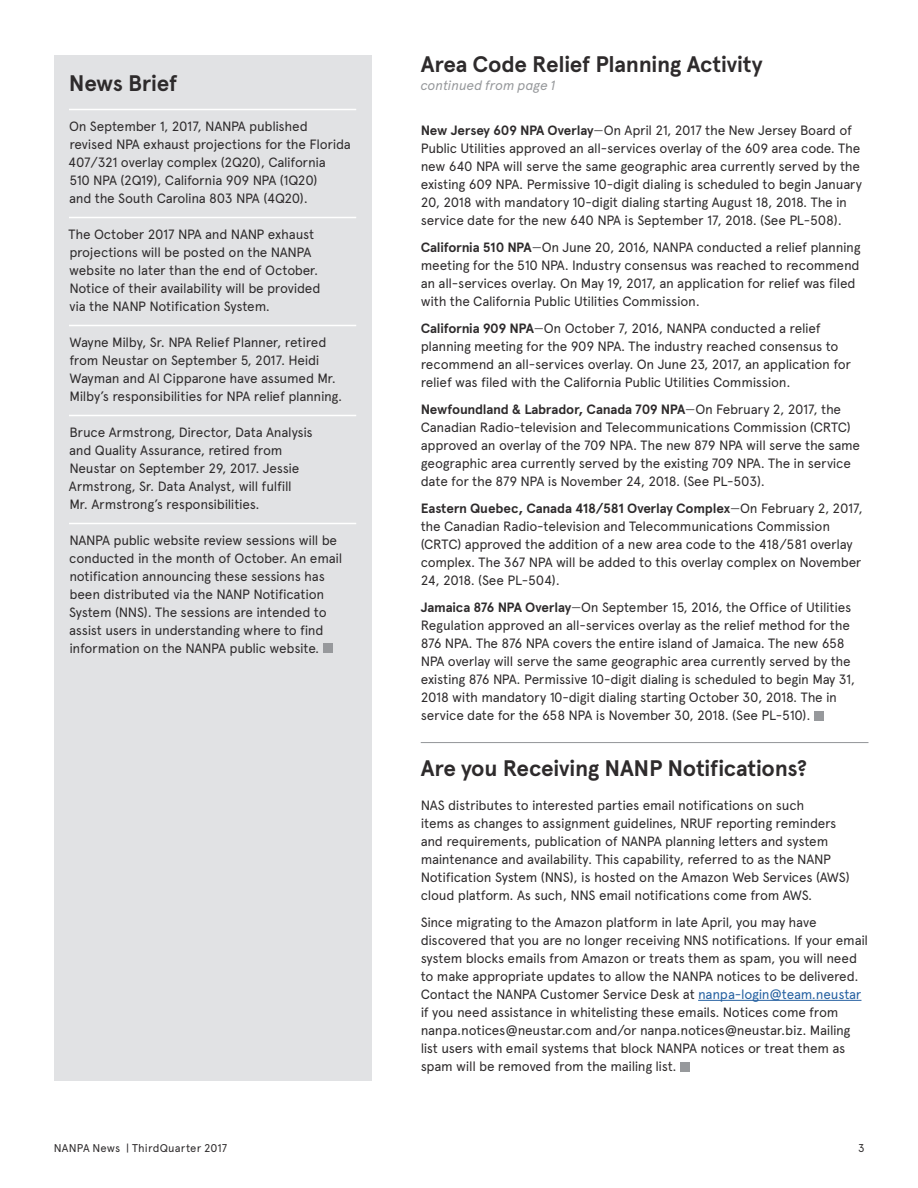
<style>
.page{position:relative;width:918px;height:1188px;background:#fff}
.page>*{position:absolute;margin:0;border:0;box-sizing:border-box;transform-origin:0 0}
.cont__page_left{font:700 22.5px "Apercu Pro";letter-spacing:-.015em;color:#2e2b2c}
.Newa_Brief{font:700 22.5px "Apercu Pro";letter-spacing:-.015em;color:#2e2b2c}
.body{font:13.5px/18px "Apercu Pro";letter-spacing:-.02em;color:#2e2b2c}
.News-Brief-content{font:13.5px/18px "Apercu Pro";letter-spacing:-.02em;color:#2e2b2c}
.cont__page_left-2{font:italic 13.5px "Apercu Pro";letter-spacing:-.005em;color:#97999c}
.foot{font:11.25px "Apercu Pro";letter-spacing:.01em;color:#2e2b2c}
.s1{font-weight:700}
.s2{font-weight:300}
.s3{color:#2661a1}
</style>
<div class="page">
<div style="left:54px;top:55px;width:317px;height:1026px;background:#e1e2e4"></div>
<hr style="left:69px;top:109px;width:287px;height:1px;background:#fff">
<hr style="left:69px;top:217px;width:287px;height:1px;background:#fff">
<hr style="left:69px;top:325px;width:287px;height:1px;background:#fff">
<hr style="left:69px;top:415px;width:287px;height:1px;background:#fff">
<hr style="left:69px;top:523px;width:287px;height:1px;background:#fff">
<div style="left:323px;top:644px;width:9px;height:9px;background:#97999c"></div>
<div style="left:814px;top:711px;width:9px;height:10px;background:#97999c"></div>
<hr style="left:421px;top:742px;width:447px;height:1px;background:#939598">
<hr style="left:698px;top:1000px;width:163px;height:1px;background:#2661a1">
<div style="left:680px;top:1062px;width:10px;height:10px;background:#97999c"></div>
<p class="Newa_Brief" style="left:69px;top:66px;width:110px">News Brief</p>
<p class="News-Brief-content" style="left:68px;top:116px;width:284px">On September 1, 2017, NANPA published revised NPA exhaust projections for the Florida 407/321 overlay complex (2Q20), California<br>510 NPA (2Q19), California 909 NPA (1Q20)<br>and the South Carolina 803 NPA (4Q20).</p>
<p class="News-Brief-content" style="left:69px;top:224px;width:253px">The October 2017 NPA and NANP exhaust projections will be posted on the NANPA website no later than the end of October.<br>Notice of their availability will be provided via the NANP Notification System.</p>
<p class="News-Brief-content" style="left:69px;top:332px;width:274px">Wayne Milby, Sr. NPA Relief Planner, retired from Neustar on September 5, 2017. Heidi Wayman and Al Cipparone have assumed Mr.<br>Milby’s responsibilities for NPA relief planning.</p>
<p class="News-Brief-content" style="left:69px;top:422px;width:245px">Bruce Armstrong, Director, Data Analysis and Quality Assurance, retired from Neustar on September 29, 2017. Jessie Armstrong, Sr. Data Analyst, will fulfill Mr. Armstrong’s responsibilities.</p>
<p class="News-Brief-content" style="left:69px;top:530px;width:275px">NANPA public website review sessions will be conducted in the month of October. An email notification announcing these sessions has been distributed via the NANP Notification System (NNS). The sessions are intended to assist users in understanding where to find information on the NANPA public website.</p>
<p class="cont__page_left" style="left:421px;top:47px;width:343px">Area Code Relief Planning Activity</p>
<p class="cont__page_left-2" style="left:421px;top:75px;width:137px">continued from page 1</p>
<p class="body" style="left:421px;top:120px;width:443px"><span class="s1">New Jersey 609 NPA Overlay</span><span class="s2">—</span>On April 21, 2017 the New Jersey Board of Public Utilities approved an all-services overlay of the 609 area code. The new 640 NPA will serve the same geographic area currently served by the existing 609 NPA. Permissive 10-digit dialing is scheduled to begin January 20, 2018 with mandatory 10-digit dialing starting August 18, 2018. The in service date for the new 640 NPA is September 17, 2018. (See PL-508).</p>
<p class="body" style="left:421px;top:237px;width:441px"><span class="s1">California 510 NPA</span><span class="s2">—</span>On June 20, 2016, NANPA conducted a relief planning meeting for the 510 NPA. Industry consensus was reached to recommend an all-services overlay. On May 19, 2017, an application for relief was filed with the California Public Utilities Commission.</p>
<p class="body" style="left:421px;top:318px;width:432px"><span class="s1">California 909 NPA</span><span class="s2">—</span>On October 7, 2016, NANPA conducted a relief planning meeting for the 909 NPA. The industry reached consensus to recommend an all-services overlay. On June 23, 2017, an application for relief was filed with the California Public Utilities Commission.</p>
<p class="body" style="left:421px;top:399px;width:441px"><span class="s1">Newfoundland &amp; Labrador, Canada 709 NPA</span><span class="s2">—</span>On February 2, 2017, the Canadian Radio-television and Telecommunications Commission (CRTC) approved an overlay of the 709 NPA. The new 879 NPA will serve the same geographic area currently served by the existing 709 NPA. The in service date for the 879 NPA is November 24, 2018. (See PL-503).</p>
<p class="body" style="left:421px;top:498px;width:443px"><span class="s1">Eastern Quebec, Canada 418/581 Overlay Complex</span><span class="s2">—</span>On February 2, 2017, the Canadian Radio-television and Telecommunications Commission (CRTC) approved the addition of a new area code to the 418/581 overlay complex. The 367 NPA will be added to this overlay complex on November 24, 2018. (See PL-504).</p>
<p class="body" style="left:421px;top:597px;width:436px"><span class="s1">Jamaica 876 NPA Overlay</span><span class="s2">—</span>On September 15, 2016, the Office of Utilities Regulation approved an all-services overlay as the relief method for the 876 NPA. The 876 NPA covers the entire island of Jamaica. The new 658<br>NPA overlay will serve the same geographic area currently served by the existing 876 NPA. Permissive 10-digit dialing is scheduled to begin May 31, 2018 with mandatory 10-digit dialing starting October 30, 2018. The in service date for the 658 NPA is November 30, 2018. (See PL-510).</p>
<h1 class="cont__page_left" style="left:421px;top:752px;width:388px">Are you Receiving NANP Notifications?</h1>
<p class="body" style="left:421px;top:795px;width:430px">NAS distributes to interested parties email notifications on such<br>items as changes to assignment guidelines, NRUF reporting reminders and requirements, publication of NANPA planning letters and system maintenance and availability. This capability, referred to as the NANP Notification System (NNS), is hosted on the Amazon Web Services (AWS) cloud platform. As such, NNS email notifications come from AWS.</p>
<p class="body" style="left:421px;top:912px;width:449px">Since migrating to the Amazon platform in late April, you may have discovered that you are no longer receiving NNS notifications. If your email system blocks emails from Amazon or treats them as spam, you will need to make appropriate updates to allow the NANPA notices to be delivered.<br>Contact the NANPA Customer Service Desk at <span class="s3">nanpa-login@team.neustar </span>if you need assistance in whitelisting these emails. Notices come from nanpa.notices@neustar.com and/or nanpa.notices@neustar.biz. Mailing list users with email systems that block NANPA notices or treat them as spam will be removed from the mailing list.</p>
<p class="foot" style="left:54px;top:1140px;width:175px">NANPA News | ThirdQuarter 2017</p>
<p class="foot" style="left:858px;top:1140px;width:8px">3</p>
</div>
